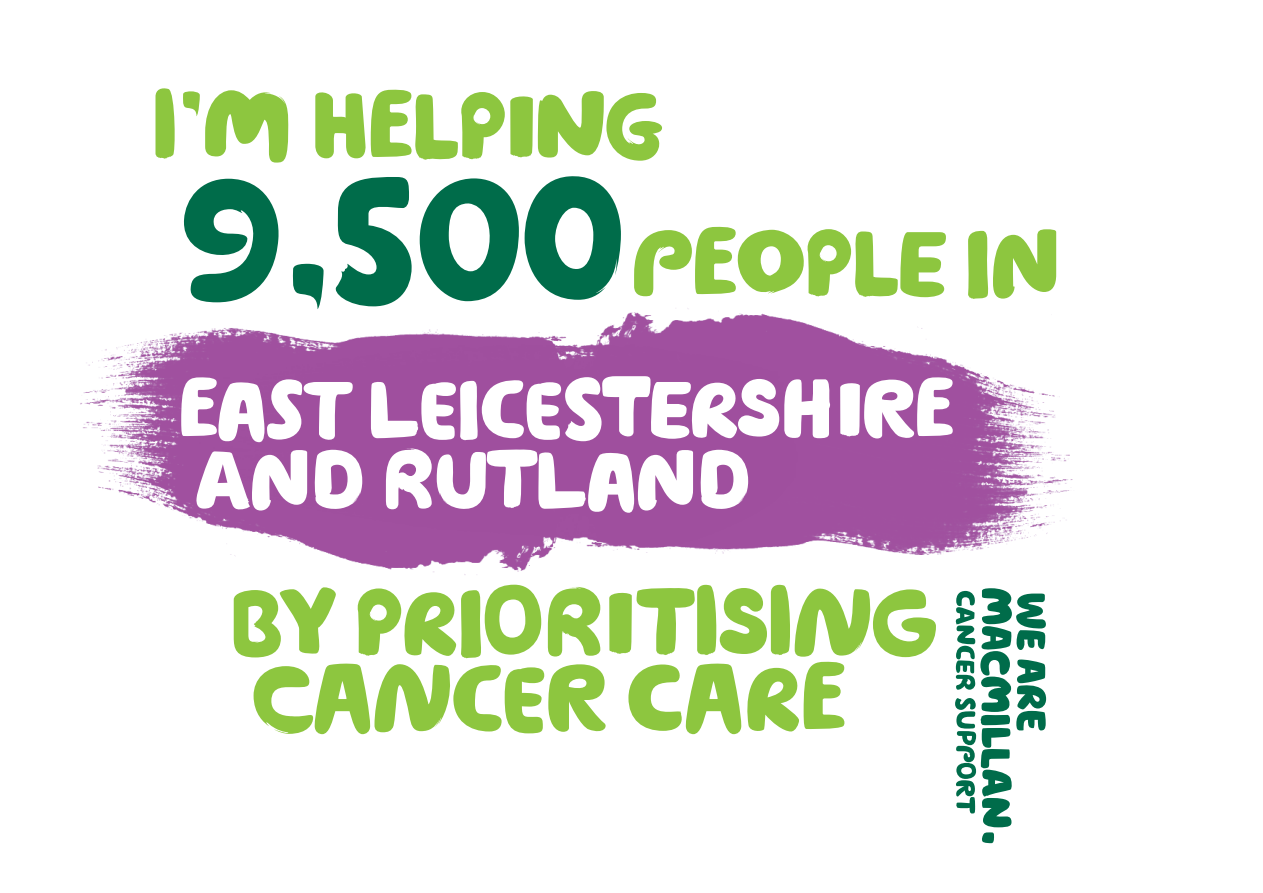
<style>
.page{position:relative;width:1263px;height:893px;background:#fff}
.page>*{position:absolute;margin:0;border:0;box-sizing:border-box;transform-origin:0 0}
.t1{font:172.5px "Macmillan Headline";color:#006c4a}
.t2{font:94.5px/137.1px "Macmillan Headline";color:#8dc63f}
.t3{font:82.5px/70.5px "Macmillan Headline";color:#fff}
</style>
<div class="page">
<img style="left:80px;top:308px;width:993px;height:267px">
<svg style="left:955px;top:588px;width:91px;height:255px"></svg>
<p class="t2" style="left:633px;top:58px;width:429px;text-indent:-482px">I’M HELPING<br>PEOPLE IN</p>
<h1 class="t1" style="left:179px;top:134px;width:447px">9,500</h1>
<p class="t3" style="left:179px;top:374px;width:775px">EAST LEICESTERSHIRE<br>AND RUTLAND</p>
<p class="t2" style="left:231px;top:585px;width:707px;line-height:75.6px">BY PRIORITISING<br>CANCER CARE</p>
</div>
